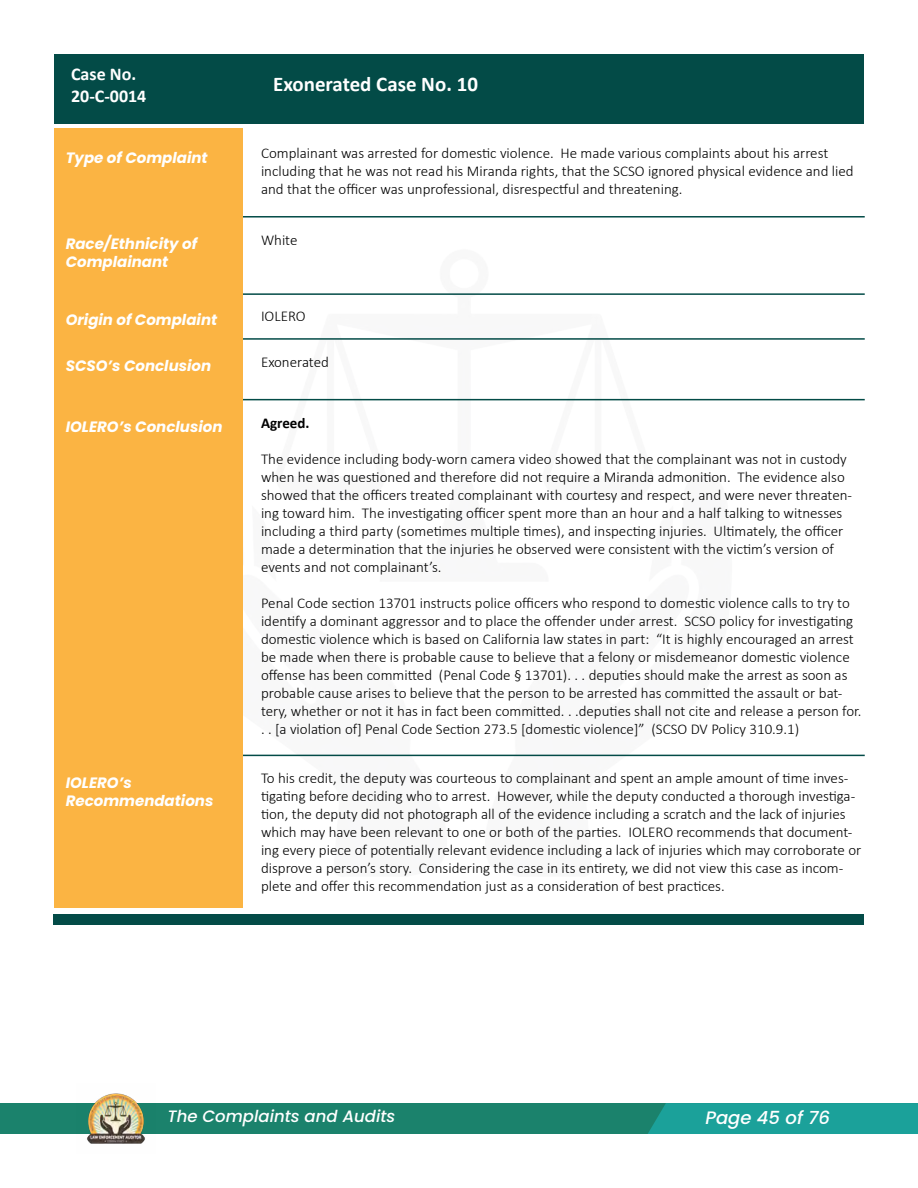
<style>
.page{position:relative;width:918px;height:1188px;background:#fff}
.page>*{position:absolute;margin:0;border:0;box-sizing:border-box;transform-origin:0 0}
.t1{font:700 21px "Calibri";color:#fff}
.t2{font:700 18px/21.6px "Calibri";color:#fff}
.t3{font:italic 500 18px "Poppins";color:#fff}
.t4{font:italic 500 16.5px "Poppins";color:#fff}
.t5{font:300 15px/18px "Calibri";color:#000}
.t6{font:italic 700 15px/18px "Poppins";color:#fff}
.t7{font:700 15px "Calibri";color:#000}
</style>
<div class="page">
<div style="left:0;top:1103px;width:918px;height:31px;background:#1b826c"></div>
<img style="left:87px;top:1093px;width:58px;height:51px">
<div style="left:648px;top:1103px;width:270px;height:31px;background:#1ba19a"></div>
<div style="left:53px;top:914px;width:811px;height:11px;background:#034b47"></div>
<hr style="left:54px;top:216px;width:811px;height:2px;background:#034b47">
<hr style="left:54px;top:293px;width:811px;height:2px;background:#034b47">
<hr style="left:54px;top:338px;width:811px;height:2px;background:#034b47">
<hr style="left:54px;top:399px;width:811px;height:1px;background:#034b47">
<hr style="left:54px;top:755px;width:811px;height:1px;background:#034b47">
<div style="left:54px;top:54px;width:810px;height:69px;background:#034b47"></div>
<div style="left:54px;top:128px;width:189px;height:779px;background:#fbb443"></div>
<h5 class="t2" style="left:71px;top:63px;width:77px">Case No.<br>20-C-0014</h5>
<h5 class="t1" style="left:273px;top:70px;width:206px">Exonerated Case No. 10</h5>
<h6 class="t6" style="left:66px;top:149px;width:143px">Type of Complaint</h6>
<p class="t5" style="left:261px;top:144px;width:594px">Complainant was arrested for domestic violence. He made various complaints about his arrest including that he was not read his Miranda rights, that the SCSO ignored physical evidence and lied and that the officer was unprofessional, disrespectful and threatening.</p>
<h6 class="t6" style="left:66px;top:235px;width:133px">Race/Ethnicity of<br>Complainant</h6>
<p class="t5" style="left:261px;top:230px;width:38px">White</p>
<h6 class="t6" style="left:66px;top:311px;width:153px">Origin of Complaint</h6>
<p class="t5" style="left:261px;top:307px;width:46px">IOLERO</p>
<h6 class="t6" style="left:66px;top:357px;width:147px">SCSO’s Conclusion</h6>
<p class="t5" style="left:261px;top:353px;width:69px">Exonerated</p>
<h6 class="t6" style="left:66px;top:418px;width:158px">IOLERO’s Conclusion</h6>
<h5 class="t7" style="left:261px;top:412px;width:50px">Agreed.</h5>
<p class="t5" style="left:261px;top:450px;width:593px">The evidence including body-worn camera video showed that the complainant was not in custody when he was questioned and therefore did not require a Miranda admonition. The evidence also showed that the officers treated complainant with courtesy and respect, and were never threaten&shy;ing toward him. The investigating officer spent more than an hour and a half talking to witnesses including a third party (sometimes multiple times), and inspecting injuries. Ultimately, the officer made a determination that the injuries he observed were consistent with the victim’s version of events and not complainant’s.</p>
<p class="t5" style="left:261px;top:594px;width:602px">Penal Code section 13701 instructs police officers who respond to domestic violence calls to try to identify a dominant aggressor and to place the offender under arrest. SCSO policy for investigating domestic violence which is based on California law states in part: “It is highly encouraged an arrest be made when there is probable cause to believe that a felony or misdemeanor domestic violence offense has been committed (Penal Code § 13701). . . deputies should make the arrest as soon as probable cause arises to believe that the person to be arrested has committed the assault or bat&shy;tery, whether or not it has in fact been committed. . .deputies shall not cite and release a person for. . . [a violation of] Penal Code Section 273.5 [domestic violence]” (SCSO DV Policy 310.9.1)</p>
<h6 class="t6" style="left:66px;top:774px;width:149px">IOLERO’s<br>Recommendations</h6>
<p class="t5" style="left:261px;top:769px;width:602px">To his credit, the deputy was courteous to complainant and spent an ample amount of time inves&shy;tigating before deciding who to arrest. However, while the deputy conducted a thorough investiga&shy;tion, the deputy did not photograph all of the evidence including a scratch and the lack of injuries which may have been relevant to one or both of the parties. IOLERO recommends that document&shy;ing every piece of potentially relevant evidence including a lack of injuries which may corroborate or disprove a person’s story. Considering the case in its entirety, we did not view this case as incom&shy;plete and offer this recommendation just as a consideration of best practices.</p>
<p class="t4" style="left:167px;top:1107px;width:229px">The Complaints and Audits</p>
<p class="t3" style="left:705px;top:1107px;width:126px">Page 45 of 76</p>
</div>
